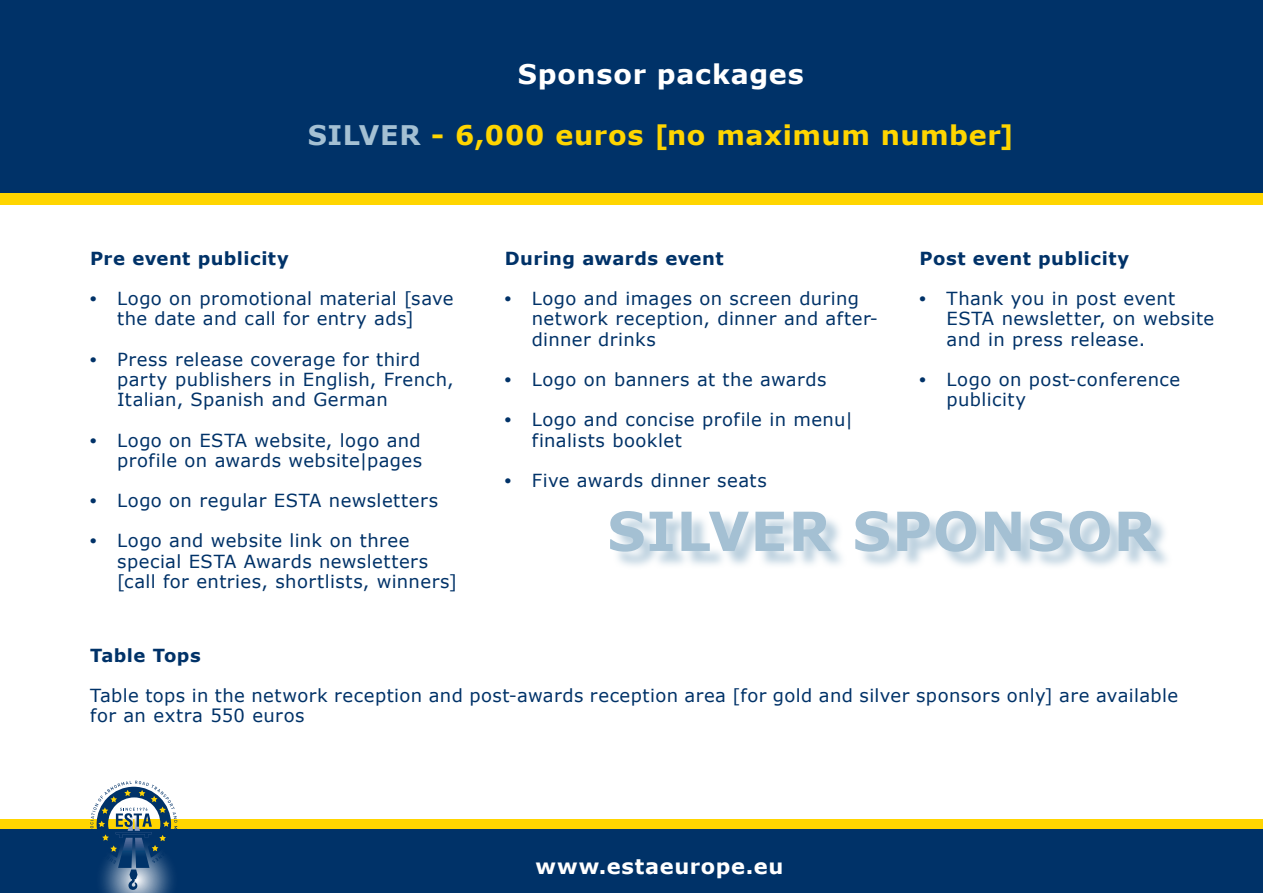
<style>
.page{position:relative;width:1263px;height:893px;background:#fff}
.page>*{position:absolute;margin:0;border:0;box-sizing:border-box;transform-origin:0 0}
.Platte_tekst_2{font:700 54px "Verdana";letter-spacing:.02em;color:#a4c0d3}
.Platte_tekst_2-2{font:700 27px "Verdana";letter-spacing:.025em;color:#ffd500}
.Platte_tekst_2-3{font:700 27px "Verdana";letter-spacing:.025em;color:#fff}
.Platte_tekst_2-4{font:700 21px "Verdana";letter-spacing:.035em;color:#fff}
.Platte_tekst_2-5{font:18px/20.1px "Verdana";letter-spacing:.025em;color:#003268}
.Platte_tekst_2-6{font:700 18px "Verdana";letter-spacing:.025em;color:#003268}
.s1{color:#a4c0d3}
.s2{font-family:"Arial";font-weight:700}
</style>
<div class="page">
<div style="left:0;top:819px;width:1263px;height:10px;background:#ffd500"></div>
<div style="left:0;top:829px;width:1263px;height:64px;background:#003268"></div>
<div style="left:0;top:0;width:1263px;height:194px;background:#003268"></div>
<div style="left:0;top:193px;width:1263px;height:12px;background:#ffd500"></div>
<div style="left:612px;top:513px;width:561px;height:58px;background:#a4c0d3;opacity:.75"></div>
<svg style="left:90px;top:781px;width:88px;height:112px"></svg>
<p class="Platte_tekst_2-3" style="left:518px;top:57px;width:288px">Sponsor packages</p>
<p class="Platte_tekst_2-2" style="left:308px;top:118px;width:707px"><span class="s1">SILVER</span> - 6,000 euros [no maximum number]</p>
<p class="Platte_tekst_2-6" style="left:90px;top:247px;width:200px">Pre event publicity</p>
<p class="Platte_tekst_2-5" style="left:117px;top:289px;width:338px;text-indent:-27px"><span class="s2">•</span> Logo on promotional material [save the date and call for entry ads]</p>
<p class="Platte_tekst_2-5" style="left:117px;top:349px;width:338px;text-indent:-27px"><span class="s2">•</span> Press release coverage for third party publishers in English, French,<br>Italian, Spanish and German</p>
<p class="Platte_tekst_2-5" style="left:90px;top:430px;width:334px;text-align:right"><span class="s2">•</span> Logo on ESTA website, logo and profile on awards website|pages</p>
<p class="Platte_tekst_2-5" style="left:90px;top:491px;width:349px"><span class="s2">•</span> Logo on regular ESTA newsletters</p>
<p class="Platte_tekst_2-5" style="left:117px;top:531px;width:341px;text-indent:-27px"><span class="s2">•</span> Logo and website link on three special ESTA Awards newsletters [call for entries, shortlists, winners]</p>
<p class="Platte_tekst_2-6" style="left:505px;top:247px;width:220px">During awards event</p>
<p class="Platte_tekst_2-5" style="left:532px;top:289px;width:348px;text-indent:-27px"><span class="s2">•</span> Logo and images on screen during network reception, dinner and after&shy;dinner drinks</p>
<p class="Platte_tekst_2-5" style="left:505px;top:370px;width:323px"><span class="s2">•</span> Logo on banners at the awards</p>
<p class="Platte_tekst_2-5" style="left:532px;top:410px;width:323px;text-indent:-27px"><span class="s2">•</span> Logo and concise profile in menu| finalists booklet</p>
<p class="Platte_tekst_2-5" style="left:505px;top:471px;width:264px"><span class="s2">•</span> Five awards dinner seats</p>
<p class="Platte_tekst_2" style="left:607px;top:496px;width:550px">SILVER SPONSOR</p>
<p class="Platte_tekst_2-6" style="left:919px;top:247px;width:211px">Post event publicity</p>
<p class="Platte_tekst_2-5" style="left:946px;top:289px;width:269px;text-indent:-27px"><span class="s2">•</span> Thank you in post event<br>ESTA newsletter, on website and in press release.</p>
<p class="Platte_tekst_2-5" style="left:946px;top:370px;width:235px;text-indent:-27px"><span class="s2">•</span> Logo on post-conference publicity</p>
<p class="Platte_tekst_2-6" style="left:90px;top:644px;width:112px">Table Tops</p>
<p class="Platte_tekst_2-5" style="left:90px;top:686px;width:1089px">Table tops in the network reception and post-awards reception area [for gold and silver sponsors only] are available for an extra 550 euros</p>
<p class="Platte_tekst_2-4" style="left:535px;top:852px;width:249px">www.estaeurope.eu</p>
</div>
